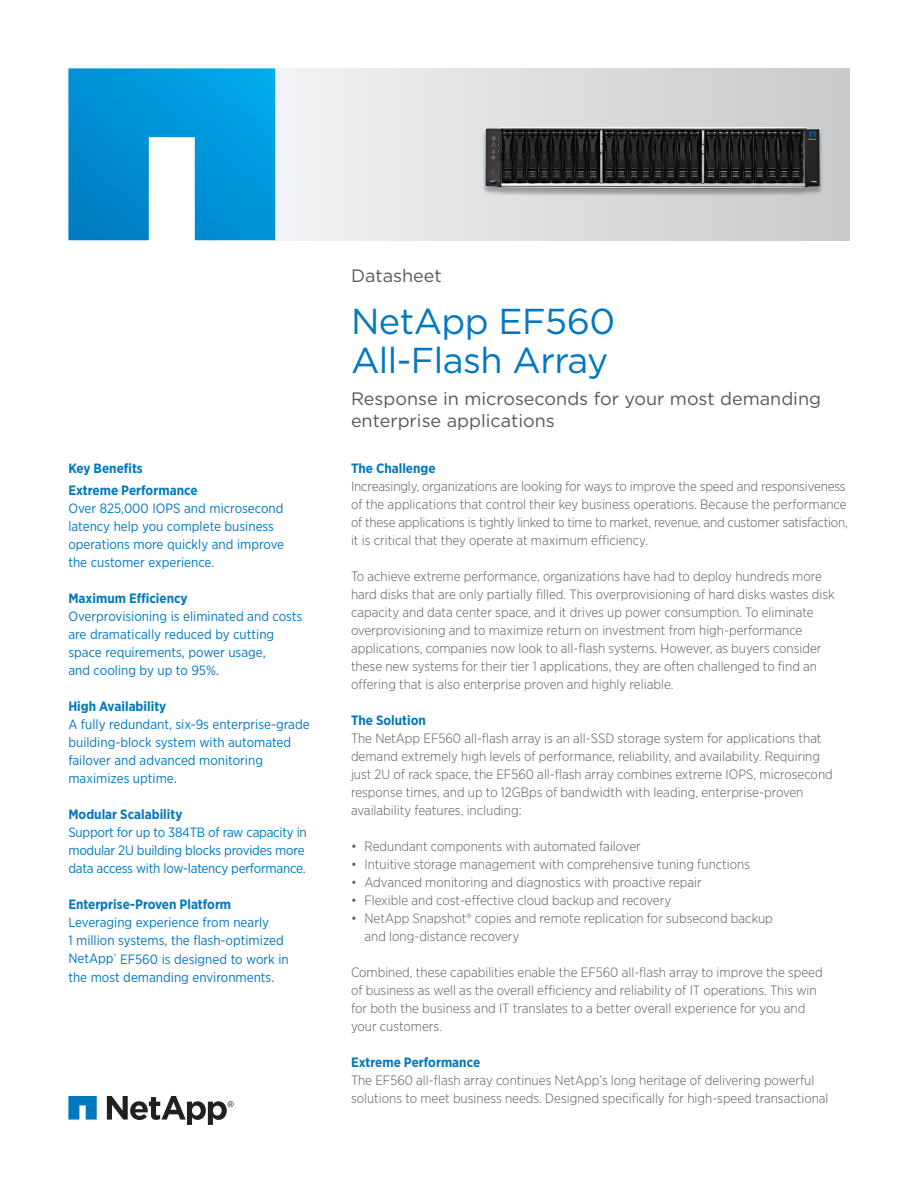
<style>
.page{position:relative;width:918px;height:1188px;background:#fff}
.page>*{position:absolute;margin:0;border:0;box-sizing:border-box;transform-origin:0 0}
.t1{font:36px/39px "Gotham";letter-spacing:-.015em;color:#0078c0}
.t2{font:18px/22.5px "Gotham";color:#57585a}
.t3{font:300 13.5px/18px "Gotham Narrow";color:#57585a}
.t4{font:13.5px/18px "Gotham Narrow";color:#0078c0}
.t5{font:700 13.5px/22.5px "Gotham Narrow";color:#0078c0}
.t6{font:13.5px/18px "Gotham Narrow";letter-spacing:-.02em;color:#0078c0}
</style>
<div class="page">
<div style="left:273px;top:68px;width:577px;height:172px;background:linear-gradient(to right,#f1f2f4,#c9cacc)"></div>
<svg style="left:68px;top:68px;width:207px;height:172px;background:#22a1dc"></svg>
<svg style="left:68px;top:1096px;width:29px;height:24px"></svg>
<svg style="left:107px;top:1096px;width:127px;height:29px"></svg>
<div style="left:482px;top:128px;width:341px;height:69px;background:#231f20;opacity:.35"></div>
<img style="left:486px;top:127px;width:334px;height:62px">
<p class="t5" style="left:68px;top:457px;width:131px">Key Benefits<br>Extreme Performance</p>
<p class="t4" style="left:68px;top:499px;width:217px">Over 825,000 IOPS and microsecond latency help you complete business operations more quickly and improve the customer experience.</p>
<p class="t5" style="left:68px;top:587px;width:121px">Maximum Efficiency</p>
<p class="t4" style="left:68px;top:607px;width:236px">Overprovisioning is eliminated and costs are dramatically reduced by cutting space requirements, power usage,<br>and cooling by up to 95%.</p>
<p class="t5" style="left:68px;top:695px;width:99px">High Availability</p>
<p class="t4" style="left:68px;top:715px;width:243px">A fully redundant, six-9s enterprise-grade building-block system with automated failover and advanced monitoring maximizes uptime.</p>
<p class="t5" style="left:68px;top:803px;width:116px">Modular Scalability</p>
<p class="t6" style="left:68px;top:823px;width:240px">Support for up to 384TB of raw capacity in modular 2U building blocks provides more data access with low-latency performance.</p>
<p class="t5" style="left:68px;top:893px;width:164px">Enterprise-Proven Platform</p>
<p class="t4" style="left:68px;top:913px;width:222px">Leveraging experience from nearly<br>1 million systems, the flash-optimized NetApp<sup>®</sup> EF560 is designed to work in the most demanding environments.</p>
<h2 class="t2" style="left:351px;top:264px;width:92px">Datasheet</h2>
<h1 class="t1" style="left:351px;top:301px;width:266px">NetApp EF560<br>All-Flash Array</h1>
<h2 class="t2" style="left:351px;top:387px;width:472px">Response in microseconds for your most demanding enterprise applications</h2>
<p class="t5" style="left:351px;top:457px;width:86px">The Challenge</p>
<p class="t3" style="left:351px;top:477px;width:498px">Increasingly, organizations are looking for ways to improve the speed and responsiveness of the applications that control their key business operations. Because the performance of these applications is tightly linked to time to market, revenue, and customer satisfaction, it is critical that they operate at maximum efficiency.</p>
<p class="t3" style="left:351px;top:567px;width:485px">To achieve extreme performance, organizations have had to deploy hundreds more hard disks that are only partially filled. This overprovisioning of hard disks wastes disk capacity and data center space, and it drives up power consumption. To eliminate overprovisioning and to maximize return on investment from high-performance applications, companies now look to all-flash systems. However, as buyers consider these new systems for their tier 1 applications, they are often challenged to find an offering that is also enterprise proven and highly reliable.</p>
<p class="t5" style="left:351px;top:709px;width:76px">The Solution</p>
<p class="t3" style="left:351px;top:729px;width:483px">The NetApp EF560 all-flash array is an all-SSD storage system for applications that demand extremely high levels of performance, reliability, and availability. Requiring just 2U of rack space, the EF560 all-flash array combines extreme IOPS, microsecond response times, and up to 12GBps of bandwidth with leading, enterprise-proven availability features, including:</p>
<p class="t3" style="left:351px;top:837px;width:291px">• Redundant components with automated failover</p>
<p class="t3" style="left:351px;top:855px;width:401px">• Intuitive storage management with comprehensive tuning functions</p>
<p class="t3" style="left:351px;top:873px;width:352px">• Advanced monitoring and diagnostics with proactive repair</p>
<p class="t3" style="left:351px;top:891px;width:322px">• Flexible and cost-effective cloud backup and recovery</p>
<p class="t3" style="left:364px;top:909px;width:410px;text-indent:-14px">• NetApp Snapshot® copies and remote replication for subsecond backup and long-distance recovery</p>
<p class="t3" style="left:351px;top:963px;width:473px">Combined, these capabilities enable the EF560 all-flash array to improve the speed of business as well as the overall efficiency and reliability of IT operations. This win for both the business and IT translates to a better overall experience for you and your customers.</p>
<p class="t5" style="left:351px;top:1051px;width:131px">Extreme Performance</p>
<p class="t3" style="left:351px;top:1071px;width:479px">The EF560 all-flash array continues NetApp’s long heritage of delivering powerful solutions to meet business needs. Designed specifically for high-speed transactional</p>
</div>
